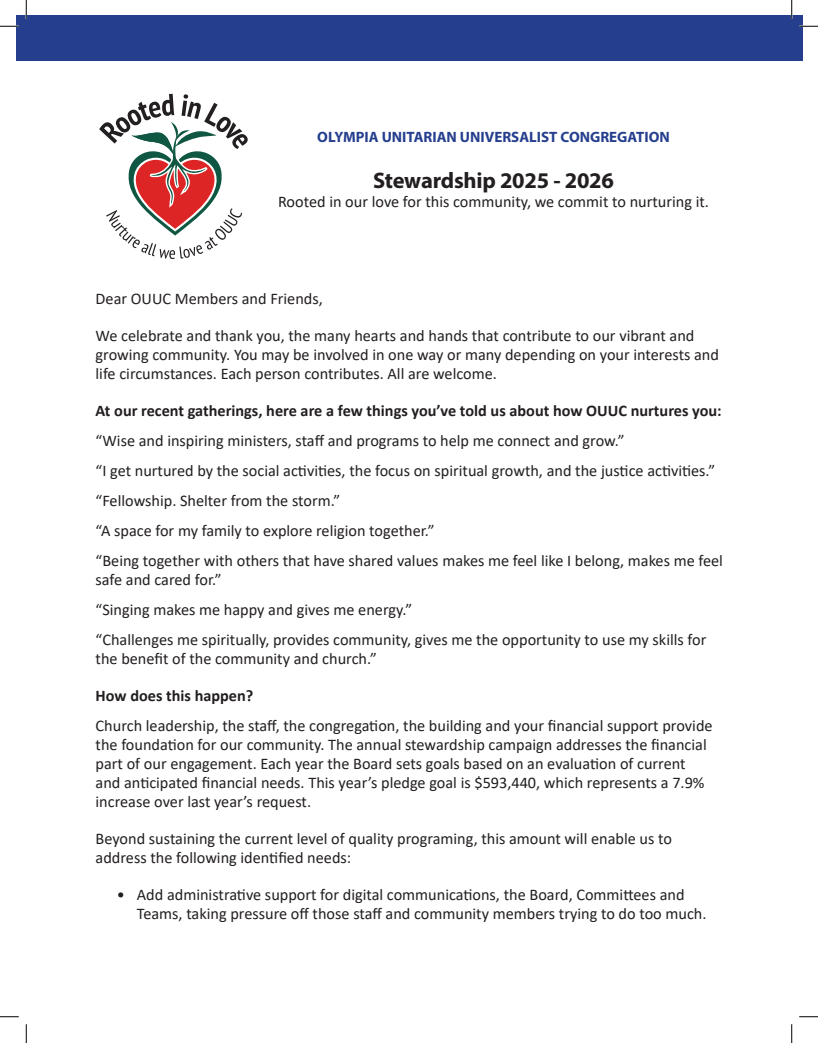
<style>
.page{position:relative;width:818px;height:1043px;background:#fff}
.page>*{position:absolute;margin:0;border:0;box-sizing:border-box;transform-origin:0 0}
.t1{font:700 22.5px "Myriad Pro";letter-spacing:-.01em;color:#231f20}
.t2{font:16.25px/18.8px "Calibri";color:#231f20}
.t3{font:700 16.25px "Calibri";color:#231f20}
.t4{font:700 15px "Myriad Pro";color:#253f8e}
</style>
<div class="page">
<svg style="left:99px;top:94px;width:149px;height:165px"></svg>
<div style="left:16px;top:15px;width:786px;height:45px;background:#253f8e"></div>
<svg style="left:0;top:25px;width:19px;height:2px"></svg>
<svg style="left:799px;top:25px;width:19px;height:2px"></svg>
<svg style="left:0;top:1016px;width:19px;height:1px"></svg>
<svg style="left:799px;top:1016px;width:19px;height:1px"></svg>
<svg style="left:25px;top:0;width:2px;height:19px"></svg>
<svg style="left:25px;top:1024px;width:2px;height:18px"></svg>
<svg style="left:790px;top:0;width:2px;height:19px"></svg>
<svg style="left:791px;top:1024px;width:1px;height:18px"></svg>
<p class="t4" style="left:317px;top:127px;width:354px">OLYMPIA UNITARIAN UNIVERSALIST CONGREGATION</p>
<p class="t1" style="left:373px;top:166px;width:242px">Stewardship 2025 - 2026</p>
<p class="t2" style="left:278px;top:192px;width:432px">Rooted in our love for this community, we commit to nurturing it.</p>
<p class="t2" style="left:96px;top:288px;width:229px">Dear OUUC Members and Friends,</p>
<p class="t2" style="left:96px;top:326px;width:625px">We celebrate and thank you, the many hearts and hands that contribute to our vibrant and growing community. You may be involved in one way or many depending on your interests and life circumstances. Each person contributes. All are welcome.</p>
<p class="t3" style="left:96px;top:399px;width:627px">At our recent gatherings, here are a few things you’ve told us about how OUUC nurtures you:</p>
<p class="t2" style="left:96px;top:431px;width:530px">“Wise and inspiring ministers, staff and programs to help me connect and grow.”</p>
<p class="t2" style="left:96px;top:461px;width:621px">“I get nurtured by the social activities, the focus on spiritual growth, and the justice activities.”</p>
<p class="t2" style="left:96px;top:491px;width:246px">“Fellowship. Shelter from the storm.”</p>
<p class="t2" style="left:96px;top:521px;width:340px">“A space for my family to explore religion together.”</p>
<p class="t2" style="left:96px;top:551px;width:628px">“Being together with others that have shared values makes me feel like I belong, makes me feel safe and cared for.”</p>
<p class="t2" style="left:96px;top:600px;width:318px">“Singing makes me happy and gives me energy.”</p>
<p class="t2" style="left:96px;top:630px;width:612px">“Challenges me spiritually, provides community, gives me the opportunity to use my skills for the benefit of the community and church.”</p>
<p class="t3" style="left:96px;top:684px;width:159px">How does this happen?</p>
<p class="t2" style="left:96px;top:716px;width:618px">Church leadership, the staff, the congregation, the building and your financial support provide the foundation for our community. The annual stewardship campaign addresses the financial part of our engagement. Each year the Board sets goals based on an evaluation of current and anticipated financial needs. This year’s pledge goal is $593,440, which represents a 7.9% increase over last year’s request.</p>
<p class="t2" style="left:96px;top:828px;width:578px">Beyond sustaining the current level of quality programing, this amount will enable us to address the following identified needs:</p>
<p class="t2" style="left:137px;top:885px;width:571px;text-indent:-20px">• Add administrative support for digital communications, the Board, Committees and<br>Teams, taking pressure off those staff and community members trying to do too much.</p>
</div>
